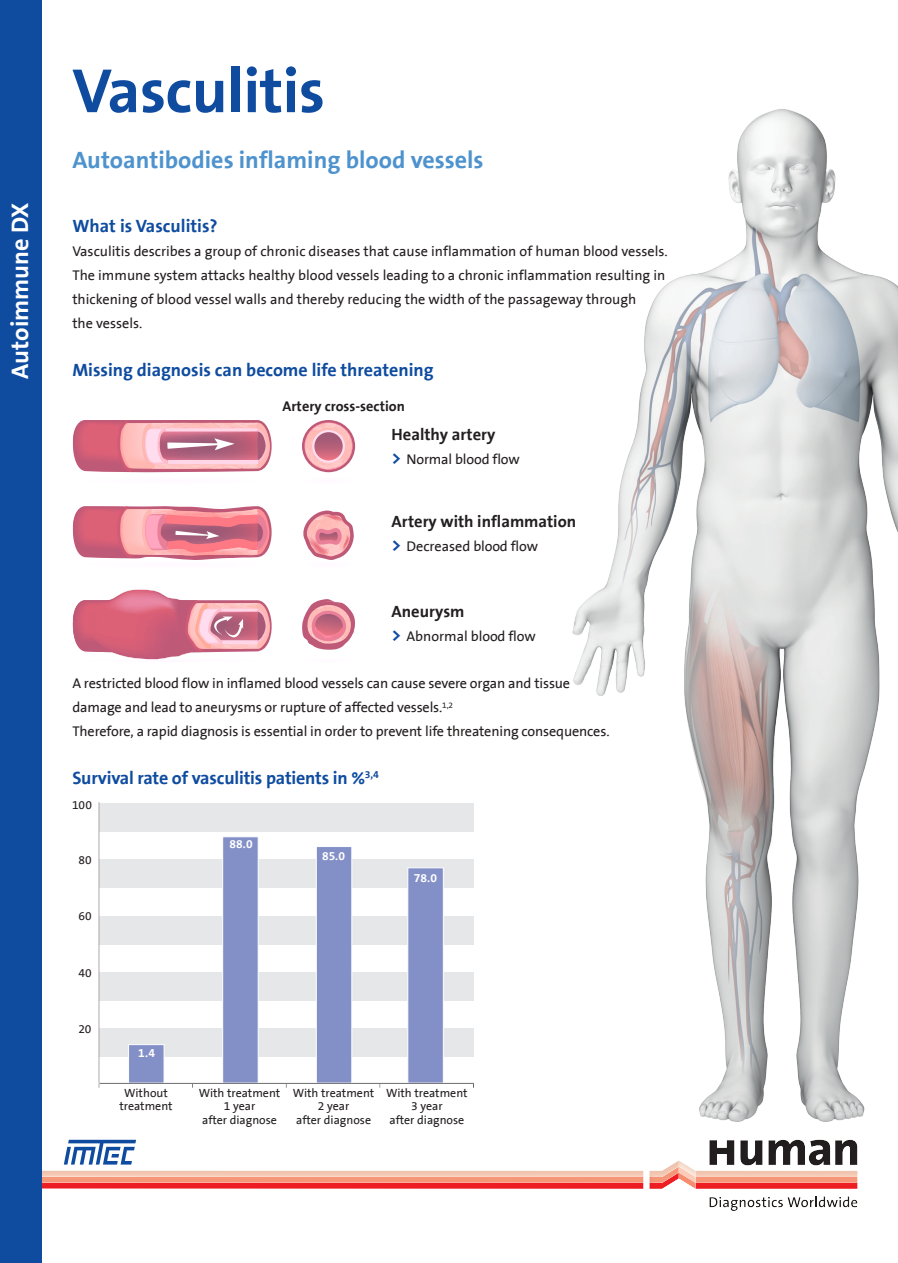
<style>
.page{position:relative;width:898px;height:1263px;background:#fff}
.page>*{position:absolute;margin:0;border:0;box-sizing:border-box;transform-origin:0 0}
.t1{font:700 63px "The Sans B7";letter-spacing:-.01em;color:#0f4ca0}
.t2{font:700 24.3px "The Sans B7";color:#fff}
.t3{font:700 24px "The Sans B7";color:#4e93ce}
.t4{font:700 18px "The Sans B7";color:#0f4ca0}
.t5{font:700 16.5px "The Sans B7";color:#231f20}
.t6{font:14.25px/24px "The Sans B5 Plain";letter-spacing:-.01em;color:#231f20}
.t7{font:700 14.25px "The Sans B7";color:#231f20}
.t8{font:12px/13.5px "The Sans B5 Plain";color:#231f20;text-align:center}
.t9{font:700 12px "The Sans B7";color:#fff}
.s1{font-family:"The Sans B7";font-weight:700;font-size:18px;color:#0f4ca0}
</style>
<div class="page">
<img style="left:371px;top:109px;width:526px;height:1013px">
<svg style="left:42px;top:1140px;width:815px;height:49px"></svg>
<div style="left:0;top:0;width:42px;height:1263px;background:#0f4ca0"></div>
<div style="left:120px;top:478px;width:109px;height:5px;background:#fffbff;border-radius:50%"></div>
<div style="left:314px;top:478px;width:29px;height:5px;background:#fffbff;border-radius:50%"></div>
<div style="left:314px;top:562px;width:29px;height:5px;background:#fffbff;border-radius:50%"></div>
<div style="left:120px;top:562px;width:109px;height:5px;background:#fffbff;border-radius:50%"></div>
<svg style="left:302px;top:420px;width:53px;height:52px"></svg>
<svg style="left:304px;top:422px;width:49px;height:48px"></svg>
<svg style="left:313px;top:431px;width:31px;height:31px"></svg>
<div style="left:312px;top:430px;width:33px;height:33px;border:2px solid #ffcfe9;border-radius:50%"></div>
<svg style="left:303px;top:510px;width:50px;height:50px"></svg>
<svg style="left:302px;top:599px;width:53px;height:51px"></svg>
<svg style="left:73px;top:506px;width:198px;height:54px;background:#e18595"></svg>
<svg style="left:73px;top:420px;width:198px;height:52px;background:#db8d9e"></svg>
<svg style="left:73px;top:589px;width:198px;height:71px"></svg>
<div style="left:99px;top:860px;width:374px;height:28px;background:#e6e7e9"></div>
<div style="left:99px;top:916px;width:374px;height:28px;background:#e6e7e9"></div>
<div style="left:99px;top:972px;width:374px;height:29px;background:#e6e7e9"></div>
<div style="left:99px;top:1029px;width:374px;height:28px;background:#e6e7e9"></div>
<div style="left:99px;top:804px;width:374px;height:28px;background:#e6e7e9"></div>
<hr style="left:98px;top:799px;width:3px;height:285px;background:#e6dccf;opacity:.5">
<svg style="left:98px;top:1081px;width:3px;height:7px"></svg>
<svg style="left:379px;top:1081px;width:3px;height:8px"></svg>
<svg style="left:472px;top:1081px;width:3px;height:8px"></svg>
<div style="left:128px;top:1044px;width:36px;height:39px;background:#838fc7;border:1px solid #fff"></div>
<div style="left:222px;top:836px;width:36px;height:247px;background:#838fc7;border:1px solid #fff"></div>
<div style="left:316px;top:846px;width:36px;height:237px;background:#838fc7;border:1px solid #fff"></div>
<div style="left:407px;top:867px;width:36px;height:216px;background:#838fc7;border:1px solid #fff"></div>
<hr style="left:99px;top:1083px;width:375px;height:1px;background:#6c6d70">
<p class="t2" style="left:7px;top:379px;width:177px;rotate:-90deg">Autoimmune DX</p>
<p class="t1" style="left:72px;top:58px;width:254px">Vasculitis</p>
<p class="t3" style="left:72px;top:147px;width:412px">Autoantibodies inflaming blood vessels</p>
<p class="t4" style="left:72px;top:217px;width:147px">What is Vasculitis?</p>
<p class="t6" style="left:72px;top:240px;width:596px">Vasculitis describes a group of chronic diseases that cause inflammation of human blood vessels.<br>The immune system attacks healthy blood vessels leading to a chronic inflammation resulting in thickening of blood vessel walls and thereby reducing the width of the passageway through<br>the vessels.</p>
<p class="t4" style="left:72px;top:361px;width:362px">Missing diagnosis can become life threatening</p>
<p class="t7" style="left:282px;top:398px;width:124px">Artery cross-section</p>
<p class="t5" style="left:391px;top:426px;width:105px">Healthy artery</p>
<p class="t6" style="left:391px;top:447px;width:130px"><span class="s1">&gt;</span> Normal blood flow</p>
<p class="t5" style="left:391px;top:513px;width:186px">Artery with inflammation</p>
<p class="t6" style="left:391px;top:535px;width:148px"><span class="s1">&gt;</span> Decreased blood flow</p>
<p class="t5" style="left:391px;top:603px;width:74px">Aneurysm</p>
<p class="t6" style="left:391px;top:625px;width:146px"><span class="s1">&gt;</span> Abnormal blood flow</p>
<p class="t6" style="left:72px;top:672px;width:499px">A restricted blood flow in inflamed blood vessels can cause severe organ and tissue</p>
<p class="t6" style="left:72px;top:696px;width:538px">damage and lead to aneurysms or rupture of affected vessels.<sup>1,2<br></sup>Therefore, a rapid diagnosis is essential in order to prevent life threatening consequences.</p>
<p class="t4" style="left:72px;top:769px;width:308px">Survival rate of vasculitis patients in %<sup>3,4</sup></p>
<p class="t8" style="left:72px;top:798px;width:21px">100</p>
<p class="t8" style="left:78px;top:854px;width:15px">80</p>
<p class="t8" style="left:78px;top:910px;width:15px">60</p>
<p class="t8" style="left:78px;top:966px;width:15px">40</p>
<p class="t8" style="left:78px;top:1023px;width:15px">20</p>
<p class="t9" style="left:229px;top:838px;width:25px">88.0</p>
<p class="t9" style="left:322px;top:849px;width:24px">85.0</p>
<p class="t9" style="left:414px;top:872px;width:25px">78.0</p>
<p class="t9" style="left:138px;top:1046px;width:18px">1.4</p>
<p class="t8" style="left:119px;top:1086px;width:55px">Without treatment</p>
<p class="t8" style="left:199px;top:1086px;width:83px">With treatment</p>
<p class="t8" style="left:202px;top:1100px;width:76px">1 year<br>after diagnose</p>
<p class="t8" style="left:293px;top:1086px;width:83px">With treatment</p>
<p class="t8" style="left:296px;top:1100px;width:76px">2 year<br>after diagnose</p>
<p class="t8" style="left:386px;top:1086px;width:83px">With treatment</p>
<p class="t8" style="left:389px;top:1100px;width:76px">3 year<br>after diagnose</p>
</div>
